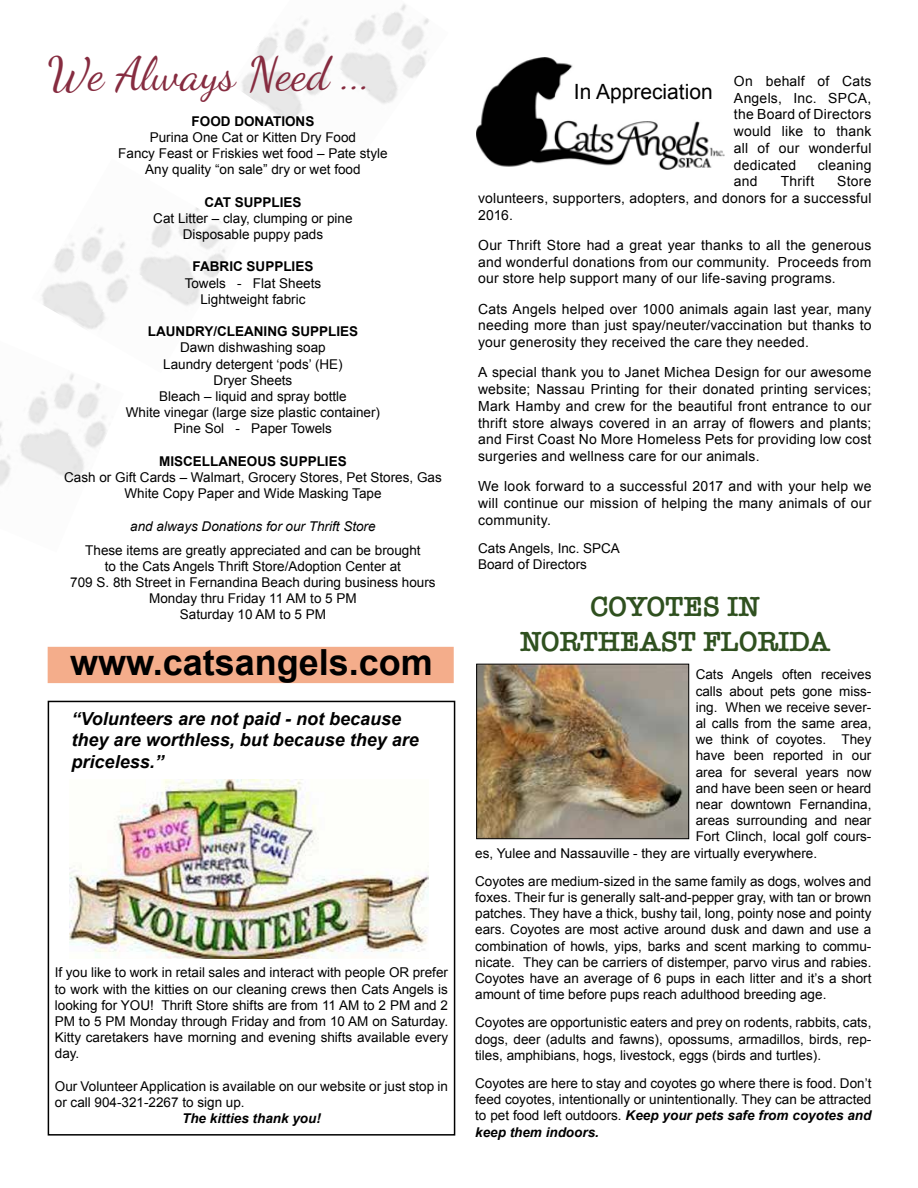
<style>
.page{position:relative;width:918px;height:1188px;background:#fff}
.page>*{position:absolute;margin:0;border:0;box-sizing:border-box;transform-origin:0 0}
.t1{font:46.5px "Dancing Script OT";color:#862c40}
.t2{font:700 36px "Arial";color:#000}
.t3{font:600 28.5px/34.2px "American Typewriter";color:#2f501f;text-align:center}
.t4{font:21px "Arial";color:#000}
.t5{font:italic 700 18px/21.6px "Arial";color:#000}
.t6{font:13.95px/16.8px "Arial";letter-spacing:.015em;color:#000;text-align:justify}
.t7{font:13.5px/16.2px "Arial";color:#000;text-align:center}
.t8{font:700 13.5px "Arial";color:#000}
.t9{font:italic 13.5px "Arial";color:#000}
.t10{font:italic 700 13.5px "Arial";color:#000}
.s1{font-weight:700;font-style:italic}
</style>
<div class="page">
<img style="left:0;top:373px;width:107px;height:113px">
<img style="left:41px;top:207px;width:185px;height:122px">
<img style="left:241px;top:4px;width:188px;height:116px">
<img style="left:478px;top:666px;width:209px;height:171px">
<div style="left:476px;top:664px;width:213px;height:175px;border:1px solid #000"></div>
<img style="left:69px;top:779px;width:359px;height:179px">
<div style="left:48px;top:701px;width:407px;height:435px;border:2px solid #000"></div>
<img style="left:477px;top:58px;width:248px;height:112px">
<div style="left:48px;top:647px;width:406px;height:36px;background:#f4ad8b"></div>
<h1 class="t1" style="left:48px;top:46px;width:326px">We Always Need ...</h1>
<p class="t8" style="left:192px;top:112px;width:124px">FOOD DONATIONS</p>
<p class="t7" style="left:118px;top:129px;width:271px">Purina One Cat or Kitten Dry Food<br>Fancy Feast or Friskies wet food – Pate style<br>Any quality “on sale” dry or wet food</p>
<p class="t8" style="left:204px;top:193px;width:99px">CAT SUPPLIES</p>
<p class="t7" style="left:153px;top:210px;width:201px">Cat Litter – clay, clumping or pine<br>Disposable puppy pads</p>
<p class="t8" style="left:193px;top:258px;width:122px">FABRIC SUPPLIES</p>
<p class="t7" style="left:185px;top:275px;width:138px">Towels - Flat Sheets<br>Lightweight fabric</p>
<p class="t8" style="left:148px;top:323px;width:212px">LAUNDRY/CLEANING SUPPLIES</p>
<p class="t7" style="left:126px;top:340px;width:256px">Dawn dishwashing soap<br>Laundry detergent ‘pods’ (HE)<br>Dryer Sheets<br>Bleach – liquid and spray bottle<br>White vinegar (large size plastic container)<br>Pine Sol - Paper Towels</p>
<p class="t8" style="left:159px;top:452px;width:189px">MISCELLANEOUS SUPPLIES</p>
<p class="t7" style="left:64px;top:469px;width:379px">Cash or Gift Cards – Walmart, Grocery Stores, Pet Stores, Gas<br>White Copy Paper and Wide Masking Tape</p>
<p class="t9" style="left:130px;top:517px;width:247px">and always Donations for our Thrift Store</p>
<p class="t7" style="left:70px;top:542px;width:367px">These items are greatly appreciated and can be brought<br>to the Cats Angels Thrift Store/Adoption Center at<br>709 S. 8th Street in Fernandina Beach during business hours Monday thru Friday 11 AM to 5 PM<br>Saturday 10 AM to 5 PM</p>
<h2 class="t2" style="left:70px;top:638px;width:364px">www.catsangels.com</h2>
<h3 class="t5" style="left:72px;top:708px;width:349px">“Volunteers are not paid - not because they are worthless, but because they are priceless.”</h3>
<p class="t7" style="left:55px;top:965px;width:395px;text-align:justify">If you like to work in retail sales and interact with people OR prefer to work with the kitties on our cleaning crews then Cats Angels is looking for YOU! Thrift Store shifts are from 11 AM to 2 PM and 2<br>PM to 5 PM Monday through Friday and from 10 AM on Saturday.<br>Kitty caretakers have morning and evening shifts available every day.</p>
<p class="t7" style="left:55px;top:1078px;width:395px;text-align:left">Our Volunteer Application is available on our website or just stop in or call 904-321-2267 to sign up.</p>
<p class="t10" style="left:182px;top:1110px;width:140px">The kitties thank you!</p>
<h3 class="t4" style="left:574px;top:78px;width:140px">In Appreciation</h3>
<p class="t6" style="left:734px;top:73px;width:139px">On behalf of Cats Angels, Inc. SPCA, the Board of Directors would like to thank all of our wonderful dedicated</p>
<p class="t6" style="left:818px;top:156px;width:55px">cleaning</p>
<p class="t6" style="left:478px;top:173px;width:395px;text-indent:359px">Store volunteers, supporters, adopters, and donors for a successful 2016.</p>
<p class="t6" style="left:478px;top:237px;width:395px">Our Thrift Store had a great year thanks to all the generous and wonderful donations from our community. Proceeds from our store help support many of our life-saving programs.</p>
<p class="t6" style="left:478px;top:301px;width:395px">Cats Angels helped over 1000 animals again last year, many needing more than just spay/neuter/vaccination but thanks to your generosity they received the care they needed.</p>
<p class="t6" style="left:478px;top:364px;width:395px">A special thank you to Janet Michea Design for our awesome website; Nassau Printing for their donated printing services; Mark Hamby and crew for the beautiful front entrance to our thrift store always covered in an array of flowers and plants; and First Coast No More Homeless Pets for providing low cost surgeries and wellness care for our animals.</p>
<p class="t6" style="left:478px;top:478px;width:395px">We look forward to a successful 2017 and with your help we will continue our mission of helping the many animals of our community.</p>
<p class="t7" style="left:478px;top:540px;width:143px;text-align:left">Cats Angels, Inc. SPCA<br>Board of Directors</p>
<p class="t6" style="left:734px;top:173px;width:25px">and</p>
<p class="t6" style="left:781px;top:173px;width:35px">Thrift</p>
<h3 class="t3" style="left:520px;top:589px;width:312px">COYOTES IN<br>NORTHEAST FLORIDA</h3>
<p class="t7" style="left:696px;top:667px;width:177px">Cats Angels often receives</p>
<p class="t7" style="left:696px;top:683px;width:177px">calls about pets gone miss-</p>
<p class="t7" style="left:696px;top:699px;width:177px">ing. When we receive sever-</p>
<p class="t7" style="left:696px;top:715px;width:177px">al calls from the same area,</p>
<p class="t7" style="left:696px;top:731px;width:177px">we think of coyotes. They</p>
<p class="t7" style="left:696px;top:748px;width:177px">have been reported in our</p>
<p class="t7" style="left:696px;top:764px;width:177px">area for several years now</p>
<p class="t7" style="left:696px;top:780px;width:177px">and have been seen or heard</p>
<p class="t7" style="left:696px;top:796px;width:177px">near downtown Fernandina,</p>
<p class="t7" style="left:696px;top:812px;width:177px">areas surrounding and near</p>
<p class="t7" style="left:696px;top:829px;width:177px">Fort Clinch, local golf cours-</p>
<p class="t7" style="left:475px;top:845px;width:343px">es, Yulee and Nassauville - they are virtually everywhere.</p>
<p class="t7" style="left:475px;top:873px;width:398px;text-align:justify">Coyotes are medium-sized in the same family as dogs, wolves and foxes. Their fur is generally salt-and-pepper gray, with tan or brown patches. They have a thick, bushy tail, long, pointy nose and pointy ears. Coyotes are most active around dusk and dawn and use a combination of howls, yips, barks and scent marking to commu&shy;nicate. They can be carriers of distemper, parvo virus and rabies.<br>Coyotes have an average of 6 pups in each litter and it’s a short amount of time before pups reach adulthood breeding age.</p>
<p class="t7" style="left:475px;top:1015px;width:398px;text-align:justify">Coyotes are opportunistic eaters and prey on rodents, rabbits, cats, dogs, deer (adults and fawns), opossums, armadillos, birds, rep&shy;tiles, amphibians, hogs, livestock, eggs (birds and turtles).</p>
<p class="t7" style="left:475px;top:1075px;width:398px;text-align:justify">Coyotes are here to stay and coyotes go where there is food. Don’t feed coyotes, intentionally or unintentionally. They can be attracted to pet food left outdoors. <span class="s1">Keep your pets safe from coyotes and keep them indoors.</span></p>
</div>
